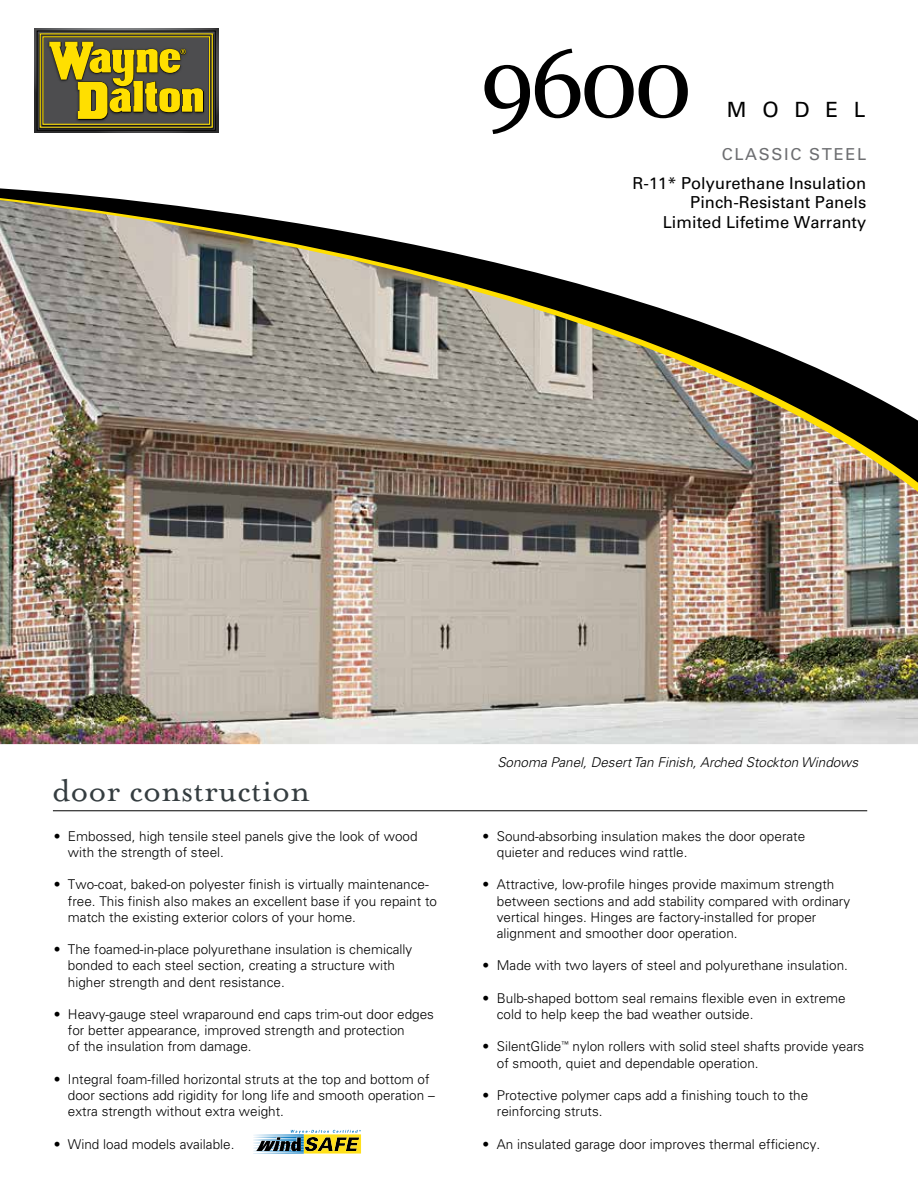
<style>
.page{position:relative;width:918px;height:1188px;background:#fff}
.page>*{position:absolute;margin:0;border:0;box-sizing:border-box;transform-origin:0 0}
.t1{font:96px "Georgia";color:#000}
.t2{font:36px "Mrs Eaves OT";color:#353d40}
.t3{font:21px "Univers LT Std";color:#000}
.t4{font:16.5px/19.8px "Univers LT Std";color:#000;text-align:right}
.t5{font:16.5px "Univers LT Std";letter-spacing:.1em;color:#6d6e71}
.t6{font:300 13.5px/16.2px "Univers LT Std";color:#000}
.t7{font:italic 300 13.5px "Univers LT Std";color:#000}
</style>
<div class="page">
<img style="left:0;top:554px;width:918px;height:190px">
<hr style="left:53px;top:811px;width:814px;height:1px;background:#000">
<svg style="left:34px;top:28px;width:184px;height:105px"></svg>
<svg style="left:37px;top:31px;width:179px;height:100px"></svg>
<img style="left:38px;top:33px;width:176px;height:96px">
<div style="left:40px;top:33px;width:173px;height:95px;border:1px solid #ffdf00"></div>
<img style="left:41px;top:36px;width:170px;height:90px">
<div style="left:42px;top:36px;width:168px;height:89px;border:1px solid #ffdf00"></div>
<svg style="left:49px;top:42px;width:154px;height:77px;background:#978824"></svg>
<svg style="left:253px;top:1130px;width:108px;height:24px;background:#9ca176"></svg>
<img style="left:0;top:544px;width:918px;height:10px">
<img style="left:0;top:188px;width:918px;height:356px">
<h1 class="t1" style="left:481px;top:14px;width:214px">9600</h1>
<h3 class="t3" style="left:727px;top:97px;width:119px">model</h3>
<p class="t5" style="left:722px;top:145px;width:146px">CLASSIC STEEL</p>
<p class="t4" style="left:633px;top:173px;width:235px">R-11* Polyurethane Insulation<br>Pinch-Resistant Panels<br>Limited Lifetime Warranty</p>
<h2 class="t2" style="left:52px;top:771px;width:259px">door construction</h2>
<p class="t6" style="left:68px;top:828px;width:351px;text-indent:-14px">• Embossed, high tensile steel panels give the look of wood with the strength of steel.</p>
<p class="t6" style="left:68px;top:877px;width:371px;text-indent:-14px">• Two-coat, baked-on polyester finish is virtually maintenance&shy;free. This finish also makes an excellent base if you repaint to match the existing exterior colors of your home.</p>
<p class="t6" style="left:68px;top:941px;width:346px;text-indent:-14px">• The foamed-in-place polyurethane insulation is chemically bonded to each steel section, creating a structure with higher strength and dent resistance.</p>
<p class="t6" style="left:68px;top:1006px;width:368px;text-indent:-14px">• Heavy-gauge steel wraparound end caps trim-out door edges for better appearance, improved strength and protection<br>of the insulation from damage.</p>
<p class="t6" style="left:68px;top:1071px;width:368px;text-indent:-14px">• Integral foam-filled horizontal struts at the top and bottom of door sections add rigidity for long life and smooth operation – extra strength without extra weight.</p>
<p class="t6" style="left:54px;top:1136px;width:182px">• Wind load models available.</p>
<p class="t7" style="left:497px;top:755px;width:362px">Sonoma Panel, Desert Tan Finish, Arched Stockton Windows</p>
<p class="t6" style="left:497px;top:828px;width:310px;text-indent:-14px">• Sound-absorbing insulation makes the door operate quieter and reduces wind rattle.</p>
<p class="t6" style="left:497px;top:877px;width:355px;text-indent:-14px">• Attractive, low-profile hinges provide maximum strength between sections and add stability compared with ordinary vertical hinges. Hinges are factory-installed for proper alignment and smoother door operation.</p>
<p class="t6" style="left:483px;top:958px;width:367px">• Made with two layers of steel and polyurethane insulation.</p>
<p class="t6" style="left:497px;top:990px;width:350px;text-indent:-14px">• Bulb-shaped bottom seal remains flexible even in extreme cold to help keep the bad weather outside.</p>
<p class="t6" style="left:497px;top:1039px;width:369px;text-indent:-14px">• SilentGlide<sup>™</sup> nylon rollers with solid steel shafts provide years of smooth, quiet and dependable operation.</p>
<p class="t6" style="left:497px;top:1087px;width:313px;text-indent:-14px">• Protective polymer caps add a finishing touch to the reinforcing struts.</p>
<p class="t6" style="left:483px;top:1136px;width:339px">• An insulated garage door improves thermal efficiency.</p>
</div>
